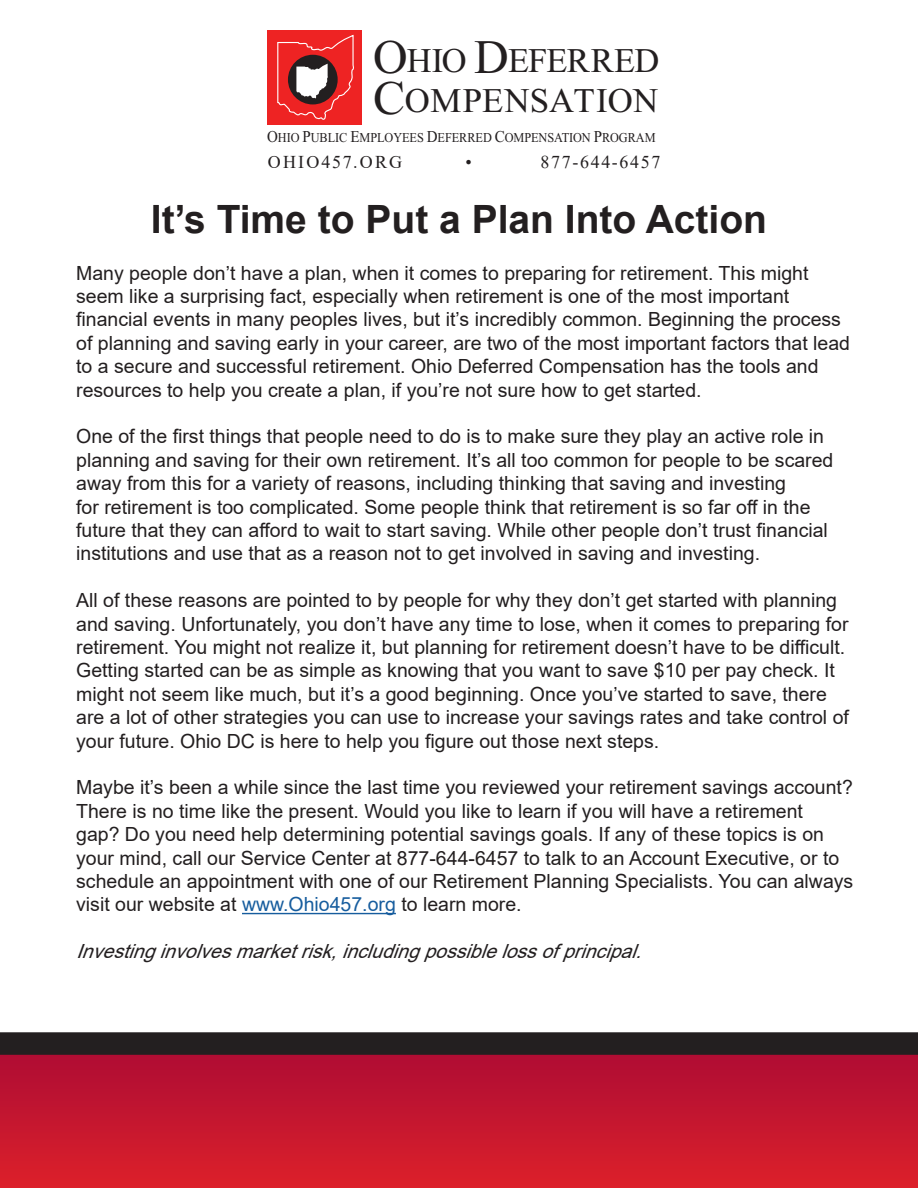
<style>
.page{position:relative;width:918px;height:1188px;background:#fff}
.page>*{position:absolute;margin:0;border:0;box-sizing:border-box;transform-origin:0 0}
.t1{font:700 39px "Arial";color:#231f20}
.t2{font:34.5px/40.3px "Times New Roman";color:#231f20}
.t3{font:19.5px/23.4px "Arial";color:#231f20}
.t4{font:italic 19.5px "Arial";color:#231f20}
.t5{font:18px "Times New Roman";letter-spacing:.09em;color:#231f20}
.t6{font:18px "Times New Roman";letter-spacing:.125em;color:#231f20}
.t7{font:13.5px "Times New Roman";letter-spacing:-.005em;color:#231f20;scale:.91 1}
.s1{font-size:48px}
.s2{font-size:16.5px}
.s3{color:#175d9e}
</style>
<div class="page">
<div style="left:0;top:1055px;width:918px;height:133px;background:linear-gradient(to bottom,#af0d34,#dc202a)"></div>
<div style="left:0;top:1032px;width:918px;height:23px;background:#231f20"></div>
<div style="left:268px;top:30px;width:94px;height:94px;background:#ee2323"></div>
<svg style="left:277px;top:36px;width:77px;height:84px"></svg>
<hr style="left:242px;top:913px;width:154px;height:1px;background:#175d9e">
<p class="t2" style="left:373px;top:43px;width:288px"><span class="s1">O</span>HIO <span class="s1">D</span>EFERRED<br><span class="s1">C</span>OMPENSATION</p>
<p class="t7" style="left:267px;top:129px;width:428px"><span class="s2">O</span>HIO <span class="s2">P</span>UBLIC <span class="s2">E</span>MPLOYEES <span class="s2">D</span>EFERRED <span class="s2">C</span>OMPENSATION <span class="s2">P</span>ROGRAM</p>
<p class="t6" style="left:268px;top:150px;width:136px">OHIO457.ORG</p>
<p class="t5" style="left:465px;top:150px;width:8px">•</p>
<p class="t5" style="left:541px;top:150px;width:121px">877-644-6457</p>
<p class="t1" style="left:151px;top:192px;width:618px">It’s Time to Put a Plan Into Action</p>
<p class="t3" style="left:76px;top:261px;width:775px">Many people don’t have a plan, when it comes to preparing for retirement. This might seem like a surprising fact, especially when retirement is one of the most important financial events in many peoples lives, but it’s incredibly common. Beginning the process of planning and saving early in your career, are two of the most important factors that lead to a secure and successful retirement. Ohio Deferred Compensation has the tools and resources to help you create a plan, if you’re not sure how to get started.</p>
<p class="t3" style="left:76px;top:425px;width:759px">One of the first things that people need to do is to make sure they play an active role in planning and saving for their own retirement. It’s all too common for people to be scared away from this for a variety of reasons, including thinking that saving and investing<br>for retirement is too complicated. Some people think that retirement is so far off in the future that they can afford to wait to start saving. While other people don’t trust financial institutions and use that as a reason not to get involved in saving and investing.</p>
<p class="t3" style="left:76px;top:589px;width:774px">All of these reasons are pointed to by people for why they don’t get started with planning and saving. Unfortunately, you don’t have any time to lose, when it comes to preparing for retirement. You might not realize it, but planning for retirement doesn’t have to be difficult.<br>Getting started can be as simple as knowing that you want to save $10 per pay check. It might not seem like much, but it’s a good beginning. Once you’ve started to save, there are a lot of other strategies you can use to increase your savings rates and take control of your future. Ohio DC is here to help you figure out those next steps.</p>
<p class="t3" style="left:76px;top:776px;width:779px">Maybe it’s been a while since the last time you reviewed your retirement savings account?<br>There is no time like the present. Would you like to learn if you will have a retirement<br>gap? Do you need help determining potential savings goals. If any of these topics is on your mind, call our Service Center at 877-644-6457 to talk to an Account Executive, or to schedule an appointment with one of our Retirement Planning Specialists. You can always visit our website at <span class="s3">www.Ohio457.org</span> to learn more.</p>
<p class="t4" style="left:76px;top:938px;width:576px">Investinginvolvesmarketrisk,includingpossiblelossofprincipal.</p>
</div>
